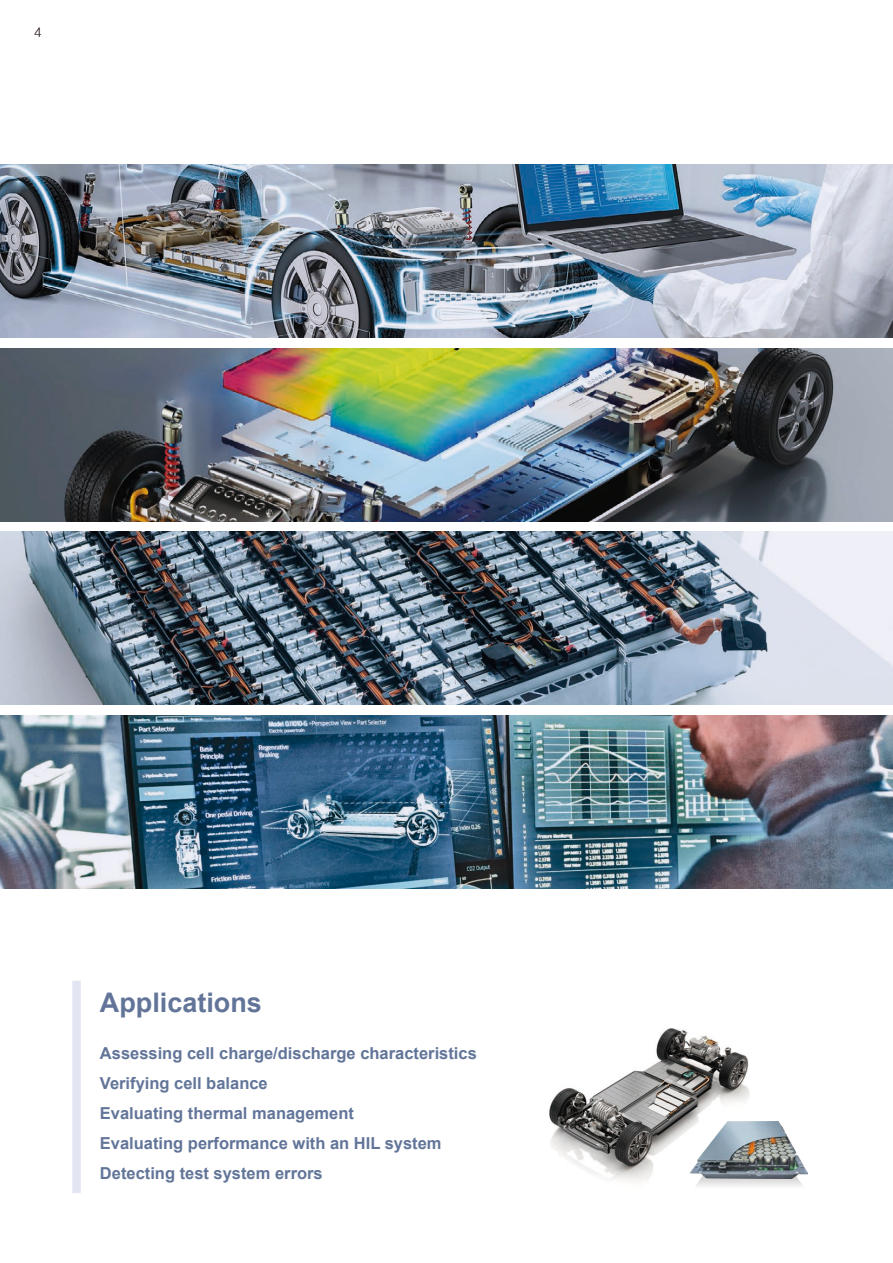
<style>
.page{position:relative;width:893px;height:1263px;background:#fff}
.page>*{position:absolute;margin:0;border:0;box-sizing:border-box;transform-origin:0 0}
.t1{font:700 27px "Arial";color:#627599}
.t2{font:700 16.5px/30px "Arial";color:#627599}
.t3{font:300 13.5px "Helvetica";color:#231916}
</style>
<div class="page">
<div style="left:72px;top:981px;width:9px;height:212px;background:#e4e5f3"></div>
<img style="left:549px;top:1028px;width:201px;height:154px">
<svg style="left:692px;top:1178px;width:111px;height:8px"></svg>
<img style="left:691px;top:1121px;width:117px;height:57px">
<img style="left:0;top:164px;width:893px;height:173px">
<img style="left:0;top:348px;width:893px;height:173px">
<img style="left:0;top:532px;width:893px;height:173px">
<img style="left:0;top:715px;width:893px;height:173px">
<p class="t3" style="left:34px;top:21px;width:9px">4</p>
<h1 class="t1" style="left:100px;top:984px;width:164px">Applications</h1>
<p class="t2" style="left:100px;top:1038px;width:378px">Assessing cell charge/discharge characteristics Verifying cell balance<br>Evaluating thermal management<br>Evaluating performance with an HIL system Detecting test system errors</p>
</div>
